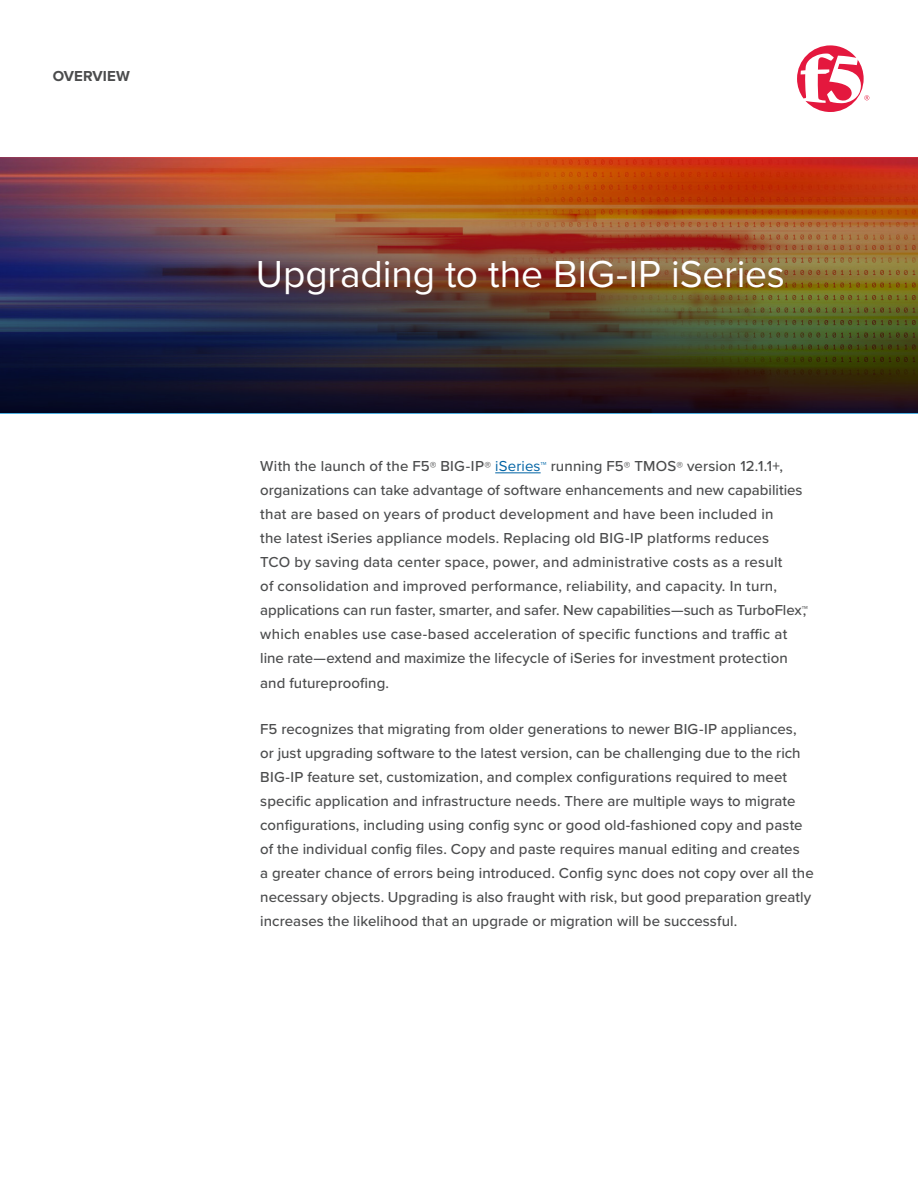
<style>
.page{position:relative;width:918px;height:1188px;background:#fff}
.page>*{position:absolute;margin:0;border:0;box-sizing:border-box;transform-origin:0 0}
.Headline{font:39px "Proxima Nova";letter-spacing:-.005em;color:#fff}
.Intro_Paragraph{font:500 15px/24.2px "Proxima Nova";letter-spacing:.005em;color:#4b4c4d}
.t1{font:700 15px "Proxima Nova";letter-spacing:.005em;color:#4b4c4d}
.s1{font-weight:300;font-size:13.5px}
.s2{font-weight:400;color:#0063a4}
.s3{font-weight:300;font-size:13.5px;color:#1071af}
</style>
<div class="page">
<img style="left:0;top:158px;width:918px;height:255px">
<hr style="left:495px;top:473px;width:46px;height:1px;background:#0063a4">
<svg style="left:797px;top:45px;width:72px;height:67px"></svg>
<p class="t1" style="left:53px;top:65px;width:79px">OVERVIEW</p>
<p class="Headline" style="left:256px;top:245px;width:531px">Upgrading to the BIG-IP iSeries</p>
<p class="Intro_Paragraph" style="left:260px;top:453px;width:549px">With the launch of the F5<span class="s1">®</span> BIG-IP<span class="s1">®</span> <span class="s2">iSeries</span><span class="s3">™</span> running F5<span class="s1">®</span> TMOS<span class="s1">®</span> version 12.1.1+, organizations can take advantage of software enhancements and new capabilities that are based on years of product development and have been included in<br>the latest iSeries appliance models. Replacing old BIG-IP platforms reduces<br>TCO by saving data center space, power, and administrative costs as a result<br>of consolidation and improved performance, reliability, and capacity. In turn, applications can run faster, smarter, and safer. New capabilities—such as TurboFlex<span class="s1">™</span>, which enables use case-based acceleration of specific functions and traffic at line rate—extend and maximize the lifecycle of iSeries for investment protection and futureproofing.</p>
<p class="Intro_Paragraph" style="left:260px;top:716px;width:555px">F5 recognizes that migrating from older generations to newer BIG-IP appliances, or just upgrading software to the latest version, can be challenging due to the rich BIG-IP feature set, customization, and complex configurations required to meet specific application and infrastructure needs. There are multiple ways to migrate configurations, including using config sync or good old-fashioned copy and paste of the individual config files. Copy and paste requires manual editing and creates<br>a greater chance of errors being introduced. Config sync does not copy over all the necessary objects. Upgrading is also fraught with risk, but good preparation greatly increases the likelihood that an upgrade or migration will be successful.</p>
</div>
